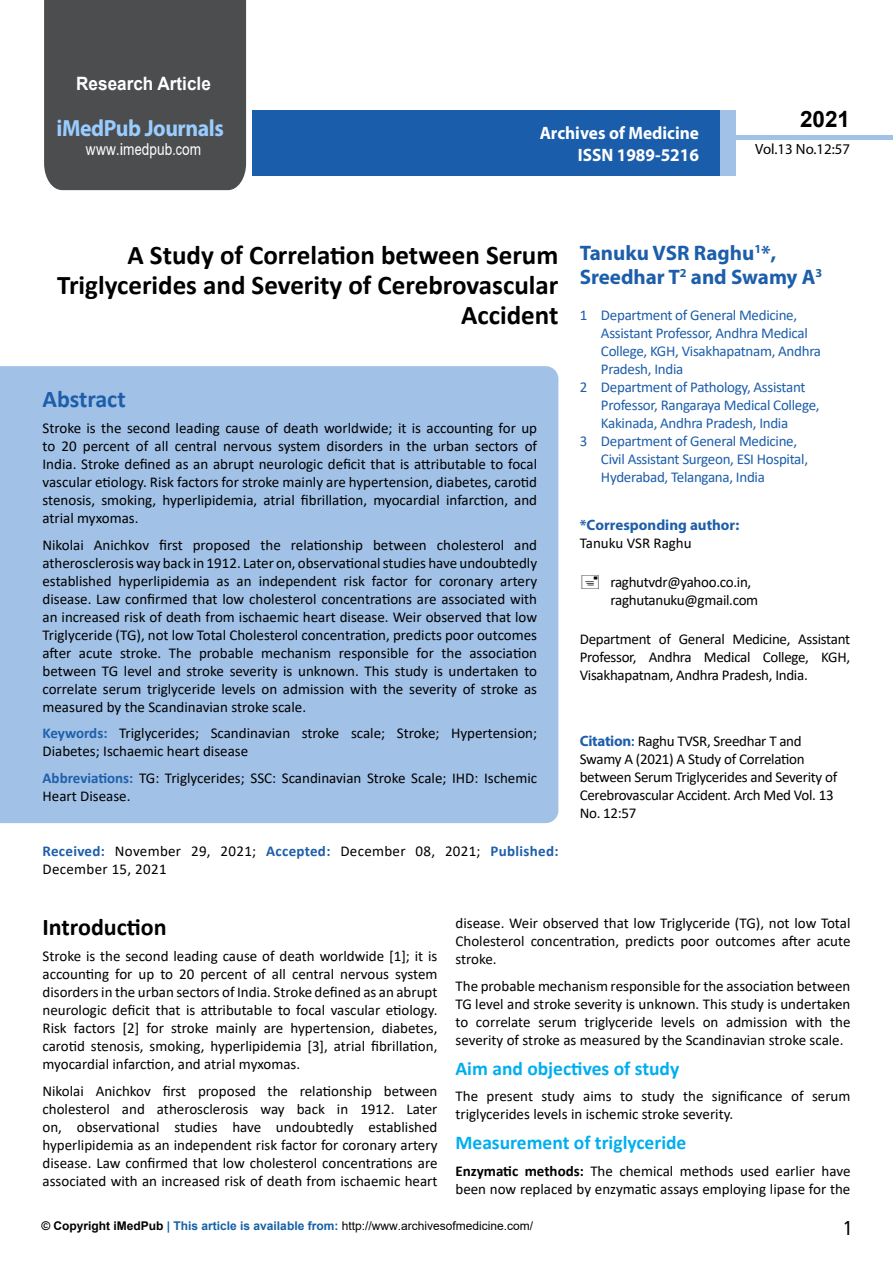
<style>
.page{position:relative;width:893px;height:1263px;background:#fff}
.page>*{position:absolute;margin:0;border:0;box-sizing:border-box;transform-origin:0 0}
.t1{font:700 27px/29.7px "Calibri";color:#000;text-align:right}
.t2{font:25.5px "Tunga";color:#000}
.t3{font:700 24px "Calibri";color:#000}
.t4{font:700 24px "Calibri";color:#1d5eaa}
.t5{font:700 23.4px "Myriad Pro";letter-spacing:-.02em;color:#9cf;scale:.93 1}
.t6{font:700 22.5px "Arial";color:#000}
.t7{font:700 21px/24px "Myriad Pro";color:#1d5eaa}
.t8{font:700 19.5px "Calibri";color:#00aeef}
.t9{font:700 18.45px "Arial";color:#fff;scale:.93 1}
.t10{font:700 18px/21.6px "Myriad Pro";color:#fff;text-align:right;scale:.96 1}
.t11{font:16.5px "Arial";letter-spacing:.01em;color:#fff;scale:.83 1}
.t12{font:15px/18px "Calibri";color:#000;text-align:justify}
.t13{font:15px "Calibri";letter-spacing:-.02em;color:#1d5eaa}
.t14{font:15px/18px "Calibri";letter-spacing:-.02em;color:#000}
.t15{font:15px/18.8px "Calibri";letter-spacing:.02em;color:#000}
.t16{font:700 15px "Myriad Pro";color:#1d5eaa}
.t17{font:14.85px "Myriad Pro";color:#000}
.t18{font:12px "Arial";color:#000}
.s1{font-family:"Calibri"}
.s2{font-weight:700;color:#2060ab}
.s3{font-weight:700;color:#1d5eaa}
.s4{font-family:"Myriad Pro";font-weight:700;color:#1d5eaa}
.s5{font-weight:700}
.s6{font-weight:700;color:#1460a4}
</style>
<div class="page">
<div style="left:252px;top:110px;width:469px;height:66px;background:#1a5daa"></div>
<div style="left:720px;top:110px;width:16px;height:66px;background:#a1c1e6"></div>
<div style="left:44px;top:0;width:202px;height:190px;background:#4c4d4f"></div>
<div style="left:736px;top:135px;width:157px;height:5px;background:#a1c1e6"></div>
<div style="left:0;top:366px;width:558px;height:457px;background:#a1c1e6"></div>
<p class="t9" style="left:76px;top:70px;width:146px">Research Article</p>
<h3 class="t5" style="left:57px;top:113px;width:181px">iMedPub Journals</h3>
<p class="t11" style="left:86px;top:138px;width:140px">www<span class="s1">.</span>imedpub<span class="s1">.</span>com</p>
<p class="t10" style="left:540px;top:122px;width:167px">Archives of Medicine<br>ISSN 1989-5216</p>
<h3 class="t6" style="left:800px;top:104px;width:52px">2021</h3>
<p class="t17" style="left:755px;top:140px;width:96px">Vol.13 No.12:57</p>
<h1 class="t1" style="left:57px;top:240px;width:503px">A Study of Correlation between Serum<br>Triglycerides and Severity of Cerebrovascular<br>Accident</h1>
<h3 class="t4" style="left:43px;top:382px;width:85px">Abstract</h3>
<p class="t12" style="left:43px;top:419px;width:496px">Stroke is the second leading cause of death worldwide; it is accounting for up to 20 percent of all central nervous system disorders in the urban sectors of India. Stroke defined as an abrupt neurologic deficit that is attributable to focal vascular etiology. Risk factors for stroke mainly are hypertension, diabetes, carotid stenosis, smoking, hyperlipidemia, atrial fibrillation, myocardial infarction, and atrial myxomas.</p>
<p class="t12" style="left:43px;top:536px;width:496px">Nikolai Anichkov first proposed the relationship between cholesterol and atherosclerosis way back in 1912. Later on, observational studies have undoubtedly established hyperlipidemia as an independent risk factor for coronary artery disease. Law confirmed that low cholesterol concentrations are associated with an increased risk of death from ischaemic heart disease. Weir observed that low Triglyceride (TG), not low Total Cholesterol concentration, predicts poor outcomes after acute stroke. The probable mechanism responsible for the association between TG level and stroke severity is unknown. This study is undertaken to correlate serum triglyceride levels on admission with the severity of stroke as measured by the Scandinavian stroke scale.</p>
<p class="t12" style="left:43px;top:724px;width:496px"><span class="s2">Keywords:</span> Triglycerides; Scandinavian stroke scale; Stroke; Hypertension;<br>Diabetes; Ischaemic heart disease</p>
<p class="t12" style="left:43px;top:769px;width:496px"><span class="s2">Abbreviations:</span> TG: Triglycerides; SSC: Scandinavian Stroke Scale; IHD: Ischemic<br>Heart Disease.</p>
<p class="t15" style="left:43px;top:841px;width:517px"><span class="s3">Received:</span> November 29, 2021; <span class="s3">Accepted:</span> December 08, 2021; <span class="s3">Published:<br></span>December 15, 2021</p>
<h3 class="t7" style="left:580px;top:240px;width:244px">Tanuku VSR Raghu<sup>1</sup>*,<br>Sreedhar T<sup>2</sup> and Swamy A<sup>3</sup></h3>
<p class="t13" style="left:580px;top:304px;width:219px">1 Department of General Medicine,</p>
<p class="t13" style="left:601px;top:322px;width:208px">Assistant Professor, Andhra Medical</p>
<p class="t13" style="left:601px;top:340px;width:222px">College, KGH, Visakhapatnam, Andhra</p>
<p class="t13" style="left:601px;top:358px;width:84px">Pradesh, India</p>
<p class="t13" style="left:580px;top:376px;width:227px">2 Department of Pathology, Assistant</p>
<p class="t13" style="left:601px;top:394px;width:220px">Professor, Rangaraya Medical College,</p>
<p class="t13" style="left:601px;top:412px;width:189px">Kakinada, Andhra Pradesh, India</p>
<p class="t13" style="left:580px;top:430px;width:219px">3 Department of General Medicine,</p>
<p class="t13" style="left:601px;top:448px;width:209px">Civil Assistant Surgeon, ESI Hospital,</p>
<p class="t13" style="left:601px;top:466px;width:165px">Hyderabad, Telangana, India</p>
<p class="t16" style="left:580px;top:515px;width:161px">*Corresponding author:</p>
<p class="t12" style="left:580px;top:533px;width:113px">Tanuku VSR Raghu</p>
<p class="t14" style="left:610px;top:573px;width:149px">raghutvdr@yahoo.co.in, raghutanuku@gmail.com</p>
<p class="t12" style="left:580px;top:630px;width:272px">Department of General Medicine, Assistant Professor, Andhra Medical College, KGH, Visakhapatnam, Andhra Pradesh, India.</p>
<p class="t14" style="left:580px;top:732px;width:259px"><span class="s4">Citation</span><span class="s3">:</span> Raghu TVSR, Sreedhar T and Swamy A (2021) A Study of Correlation between Serum Triglycerides and Severity of Cerebrovascular Accident. Arch Med Vol. 13<br>No. 12:57</p>
<h3 class="t3" style="left:43px;top:910px;width:126px">Introduction</h3>
<p class="t12" style="left:43px;top:947px;width:396px">Stroke is the second leading cause of death worldwide [1]; it is accounting for up to 20 percent of all central nervous system disorders in the urban sectors of India. Stroke defined as an abrupt neurologic deficit that is attributable to focal vascular etiology.<br>Risk factors [2] for stroke mainly are hypertension, diabetes, carotid stenosis, smoking, hyperlipidemia [3], atrial fibrillation, myocardial infarction, and atrial myxomas.</p>
<p class="t12" style="left:43px;top:1081px;width:396px">Nikolai Anichkov first proposed the relationship between cholesterol and atherosclerosis way back in 1912. Later on, observational studies have undoubtedly established hyperlipidemia as an independent risk factor for coronary artery disease. Law confirmed that low cholesterol concentrations are associated with an increased risk of death from ischaemic heart</p>
<p class="t12" style="left:455px;top:914px;width:396px">disease. Weir observed that low Triglyceride (TG), not low Total Cholesterol concentration, predicts poor outcomes after acute stroke.</p>
<p class="t12" style="left:455px;top:976px;width:396px">The probable mechanism responsible for the association between TG level and stroke severity is unknown. This study is undertaken to correlate serum triglyceride levels on admission with the severity of stroke as measured by the Scandinavian stroke scale.</p>
<h3 class="t8" style="left:455px;top:1054px;width:225px">Aim and objectives of study</h3>
<p class="t12" style="left:455px;top:1087px;width:396px">The present study aims to study the significance of serum triglycerides levels in ischemic stroke severity.</p>
<h3 class="t8" style="left:455px;top:1129px;width:232px">Measurement of triglyceride</h3>
<p class="t12" style="left:455px;top:1161px;width:396px;line-height:18.6px"><span class="s5">Enzymatic methods:</span> The chemical methods used earlier have been now replaced by enzymatic assays employing lipase for the</p>
<p class="t18" style="left:41px;top:1218px;width:493px"><span class="s5">© Copyright iMedPub</span> <span class="s6">| This article is available from:</span> http://www.archivesofmedicine.com/</p>
<h2 class="t2" style="left:844px;top:1211px;width:9px">1</h2>
</div>
